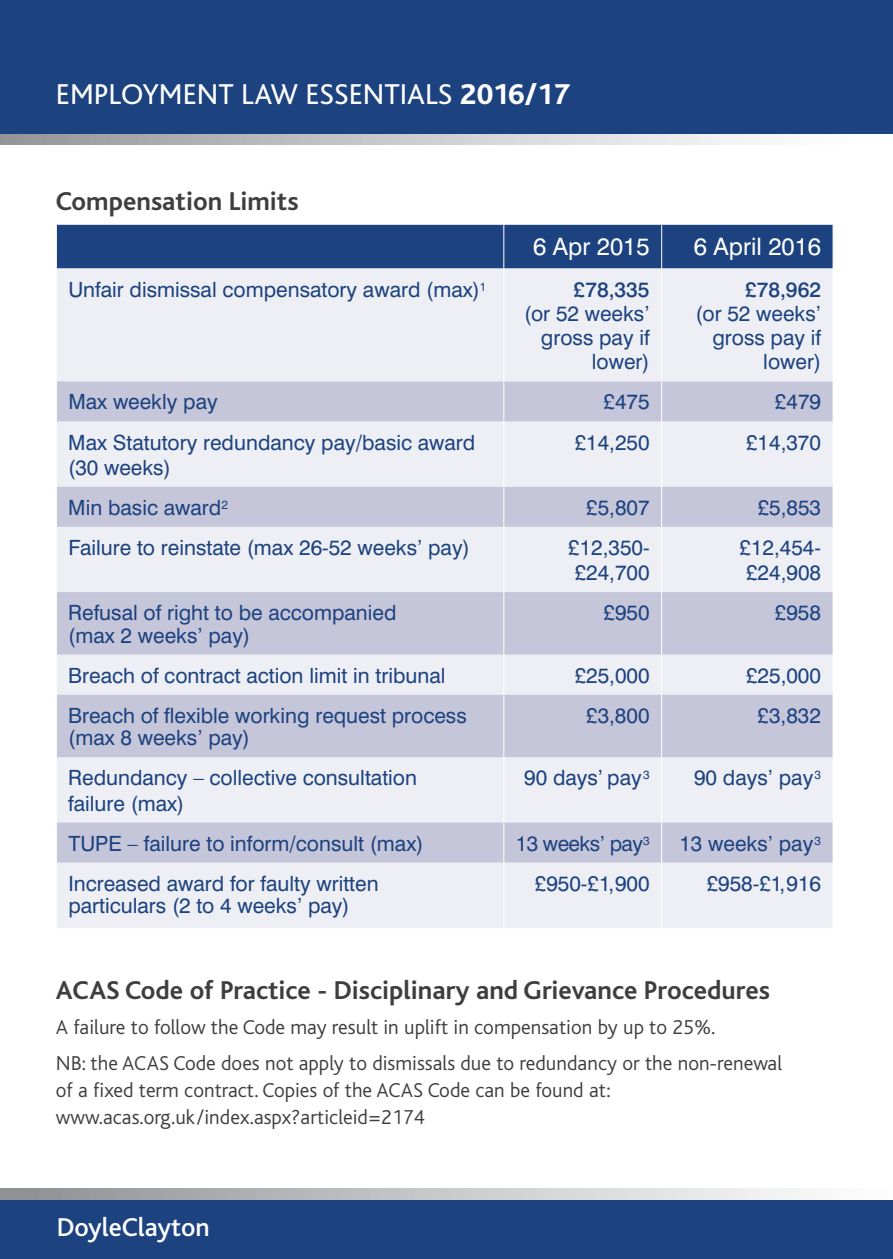
<style>
.page{position:relative;width:893px;height:1259px;background:#fff}
.page>*{position:absolute;margin:0;border:0;box-sizing:border-box;transform-origin:0 0}
.t1{font:30px "Bliss";color:#fff}
.t2{font:700 27px "Bliss";color:#3e3e3f}
.t3{font:500 27px "Bliss";color:#fff}
.t4{font:24px "Swiss 721 BT";color:#fff}
.t5{font:21px/24px "Swiss 721 BT";color:#1c427f}
.t6{font:300 21px/35.4px "Bliss";color:#3e3e3f}
.t7{font:500 21px "Swiss 721 BT";color:#1c427f}
.t8{font:21px "Swiss 721 BT";letter-spacing:-.025em;color:#1c427f}
.s1{font-weight:800}
.s2{color:#25427f}
</style>
<div class="page">
<div style="left:0;top:0;width:893px;height:137px;background:#1c427f"></div>
<svg style="left:0;top:134px;width:893px;height:10px"></svg>
<div style="left:0;top:1200px;width:893px;height:59px;background:#1c427f"></div>
<svg style="left:0;top:1188px;width:804px;height:11px;background:#c2c3c5"></svg>
<div style="left:57px;top:225px;width:775px;height:43px;background:#1c427f"></div>
<div style="left:57px;top:268px;width:776px;height:660px;background:#eeeff4"></div>
<svg style="left:57px;top:381px;width:776px;height:481px;background:#d9dae6"></svg>
<hr style="left:503px;top:268px;width:1px;height:113px;background:#fff">
<hr style="left:661px;top:268px;width:1px;height:113px;background:#fff">
<hr style="left:503px;top:381px;width:1px;height:40px;background:#fff">
<hr style="left:661px;top:381px;width:1px;height:40px;background:#fff">
<hr style="left:503px;top:421px;width:1px;height:66px;background:#fff">
<hr style="left:661px;top:421px;width:1px;height:66px;background:#fff">
<hr style="left:503px;top:487px;width:1px;height:40px;background:#fff">
<hr style="left:661px;top:487px;width:1px;height:40px;background:#fff">
<hr style="left:503px;top:527px;width:1px;height:65px;background:#fff">
<hr style="left:661px;top:527px;width:1px;height:65px;background:#fff">
<hr style="left:503px;top:592px;width:1px;height:62px;background:#fff">
<hr style="left:661px;top:592px;width:1px;height:62px;background:#fff">
<hr style="left:503px;top:654px;width:1px;height:40px;background:#fff">
<hr style="left:661px;top:654px;width:1px;height:40px;background:#fff">
<hr style="left:503px;top:694px;width:1px;height:63px;background:#fff">
<hr style="left:661px;top:694px;width:1px;height:63px;background:#fff">
<hr style="left:503px;top:757px;width:1px;height:65px;background:#fff">
<hr style="left:661px;top:757px;width:1px;height:65px;background:#fff">
<hr style="left:503px;top:822px;width:1px;height:40px;background:#fff">
<hr style="left:661px;top:822px;width:1px;height:40px;background:#fff">
<hr style="left:832px;top:822px;width:2px;height:40px;background:#fff">
<hr style="left:503px;top:862px;width:1px;height:66px;background:#fff">
<hr style="left:661px;top:862px;width:1px;height:66px;background:#fff">
<hr style="left:832px;top:862px;width:2px;height:66px;background:#fff">
<hr style="left:503px;top:225px;width:1px;height:43px;background:#fff">
<hr style="left:661px;top:225px;width:1px;height:43px;background:#fff">
<h1 class="t1" style="left:56px;top:78px;width:516px">EMPLOYMENT LAW ESSENTIALS <span class="s1">2016/17</span></h1>
<p class="t2" style="left:56px;top:187px;width:244px">Compensation Limits</p>
<p class="t4" style="left:533px;top:231px;width:118px">6 Apr 2015</p>
<p class="t4" style="left:694px;top:231px;width:129px">6 April 2016</p>
<p class="t5" style="left:68px;top:277px;width:420px">Unfair dismissal compensatory award (max)<sup>1</sup></p>
<p class="t7" style="left:574px;top:277px;width:78px">£78,335</p>
<p class="t5" style="left:524px;top:302px;width:127px;text-align:right">(or 52 weeks’ gross pay if lower)</p>
<p class="t7" style="left:745px;top:277px;width:78px">£78,962</p>
<p class="t5" style="left:695px;top:302px;width:127px;text-align:right">(or 52 weeks’ gross pay if lower)</p>
<p class="t5" style="left:68px;top:390px;width:151px">Max weekly pay</p>
<p class="t5" style="left:603px;top:390px;width:48px">£475</p>
<p class="t5" style="left:775px;top:390px;width:48px">£479</p>
<p class="t5" style="left:68px;top:429px;width:409px;line-height:25.2px">Max Statutory redundancy pay/basic award (30 weeks<span class="s2">)</span></p>
<p class="t5" style="left:575px;top:430px;width:76px">£14,250</p>
<p class="t5" style="left:746px;top:430px;width:76px">£14,370</p>
<p class="t5" style="left:68px;top:495px;width:161px">Min basic award<sup>2</sup></p>
<p class="t5" style="left:586px;top:495px;width:65px">£5,807</p>
<p class="t5" style="left:758px;top:495px;width:65px">£5,853</p>
<p class="t5" style="left:68px;top:535px;width:403px">Failure to reinstate (max 26-52 weeks’ pay)</p>
<p class="t5" style="left:568px;top:534px;width:83px;line-height:25.2px;text-align:center">£12,350- £24,700</p>
<p class="t5" style="left:740px;top:534px;width:83px;line-height:25.2px;text-align:center">£12,454- £24,908</p>
<p class="t5" style="left:68px;top:601px;width:330px;line-height:22.5px">Refusal of right to be accompanied (max 2 weeks’ pay)</p>
<p class="t5" style="left:603px;top:600px;width:48px">£950</p>
<p class="t5" style="left:775px;top:600px;width:48px">£958</p>
<p class="t5" style="left:68px;top:663px;width:379px">Breach of contract action limit in tribunal</p>
<p class="t5" style="left:575px;top:663px;width:76px">£25,000</p>
<p class="t5" style="left:746px;top:663px;width:76px">£25,000</p>
<p class="t5" style="left:68px;top:704px;width:400px;line-height:22.5px">Breach of flexible working request process (max 8 weeks’ pay)</p>
<p class="t5" style="left:586px;top:703px;width:65px">£3,800</p>
<p class="t5" style="left:758px;top:703px;width:65px">£3,832</p>
<p class="t5" style="left:68px;top:765px;width:350px;line-height:25.2px">Redundancy – collective consultation failure (max)</p>
<p class="t5" style="left:524px;top:765px;width:127px">90 days’ pay <sup>3</sup></p>
<p class="t5" style="left:694px;top:765px;width:129px">90 days’ pay <sup>3</sup></p>
<p class="t5" style="left:68px;top:831px;width:357px">TUPE – failure to inform/consult (max)</p>
<p class="t8" style="left:516px;top:830px;width:135px">13 weeks’ pay <sup>3</sup></p>
<p class="t5" style="left:679px;top:831px;width:143px">13 weeks’ pay <sup>3</sup></p>
<p class="t5" style="left:68px;top:871px;width:312px;line-height:22.5px">Increased award for faulty written particulars (2 to 4 weeks’ pay)</p>
<p class="t5" style="left:535px;top:871px;width:116px">£950-£1,900</p>
<p class="t5" style="left:707px;top:871px;width:116px">£958-£1,916</p>
<p class="t2" style="left:56px;top:975px;width:716px">ACAS Code of Practice - Disciplinary and Grievance Procedures</p>
<p class="t6" style="left:56px;top:1010px;width:728px">A failure to follow the Code may result in uplift in compensation by up to 25%.<br>NB: the ACAS Code does not apply to dismissals due to redundancy or the non-renewal</p>
<p class="t6" style="left:56px;top:1076px;width:556px;line-height:27px">of a fixed term contract. Copies of the ACAS Code can be found at: www.acas.org.uk/index.aspx?articleid=2174</p>
<p class="t3" style="left:57px;top:1213px;width:155px">DoyleClayton</p>
</div>
